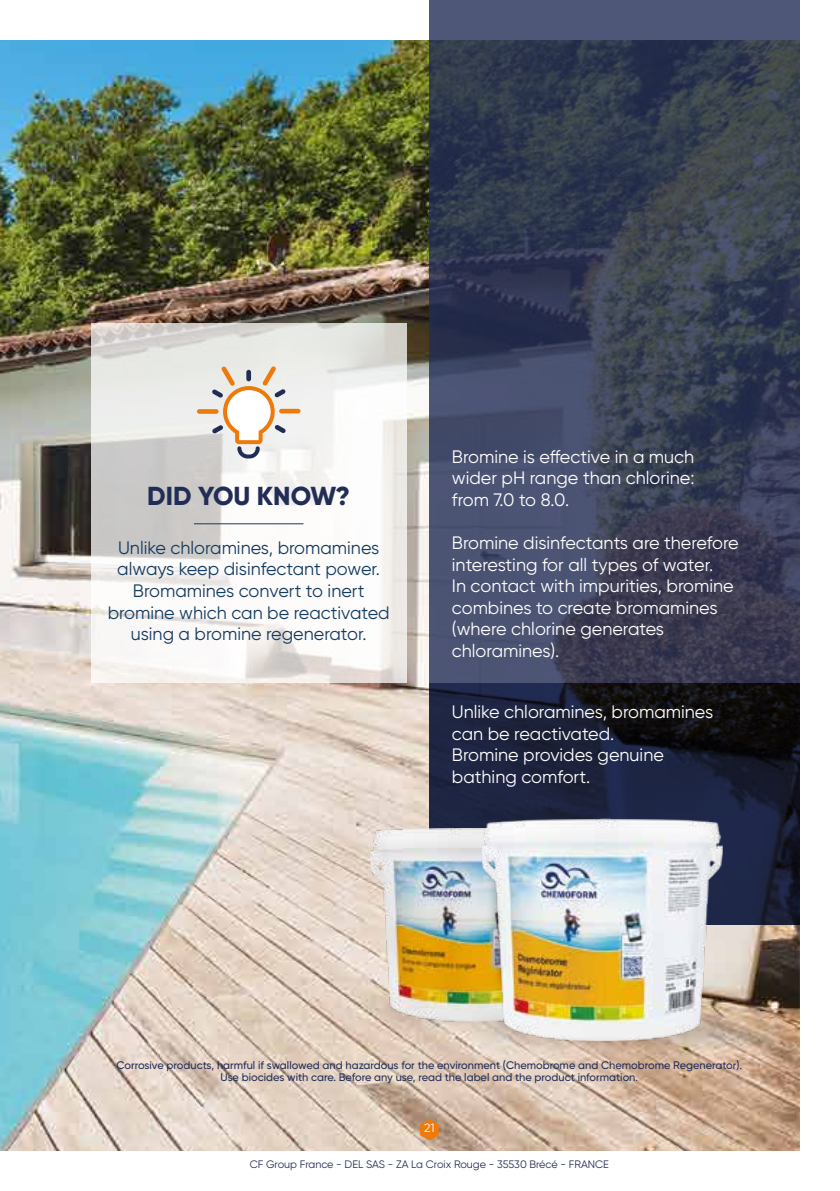
<style>
.page{position:relative;width:840px;height:1191px;background:#fff}
.page>*{position:absolute;margin:0;border:0;box-sizing:border-box;transform-origin:0 0}
.t1{font:800 26px "Gilroy";color:#222d56}
.t2{font:18px/21.6px "Gilroy";color:#fff}
.t3{font:18px/21.6px "Gilroy";color:#143b61;text-align:center}
.t4{font:12px "Gilroy";color:#fff}
.t5{font:500 11px/12px "Gilroy";color:#222d56;text-align:center}
.t6{font:10.8px "Gilroy";color:#222d56}
</style>
<div class="page">
<img style="left:0;top:0;width:800px;height:1151px">
<svg style="left:429px;top:0;width:370px;height:683px;background:#3b4259"></svg>
<svg style="left:429px;top:683px;width:370px;height:241px;background:#191d32"></svg>
<img style="left:355px;top:982px;width:100px;height:56px">
<img style="left:370px;top:828px;width:112px;height:193px">
<img style="left:478px;top:843px;width:4px;height:157px">
<img style="left:455px;top:1000px;width:309px;height:60px">
<img style="left:482px;top:818px;width:239px;height:222px">
<h1 class="t1" style="left:147px;top:479px;width:204px">DID YOU KNOW?</h1>
<p class="t3" style="left:108px;top:536px;width:283px">Unlike chloramines, bromamines always keep disinfectant power.<br>Bromamines convert to inert bromine which can be reactivated using a bromine regenerator.</p>
<p class="t2" style="left:451px;top:445px;width:244px;text-align:justify">Bromine is effective in a much wider pH range than chlorine: from 7.0 to 8.0.</p>
<p class="t2" style="left:451px;top:532px;width:288px">Bromine disinfectants are therefore interesting for all types of water.<br>In contact with impurities, bromine combines to create bromamines (where chlorine generates chloramines).</p>
<p class="t2" style="left:451px;top:701px;width:262px">Unlike chloramines, bromamines can be reactivated.<br>Bromine provides genuine bathing comfort.</p>
<p class="t5" style="left:116px;top:1059px;width:627px">Corrosive products, harmful if swallowed and hazardous for the environment (Chemobrome and Chemobrome Regenerator).<br>Use biocides with care. Before any use, read the label and the product information.</p>
<p class="t4" style="left:424px;top:1120px;width:12px">21</p>
<p class="t6" style="left:249px;top:1158px;width:360px">CF Group France - DEL SAS - ZA La Croix Rouge - 35530 Brécé - FRANCE</p>
</div>
